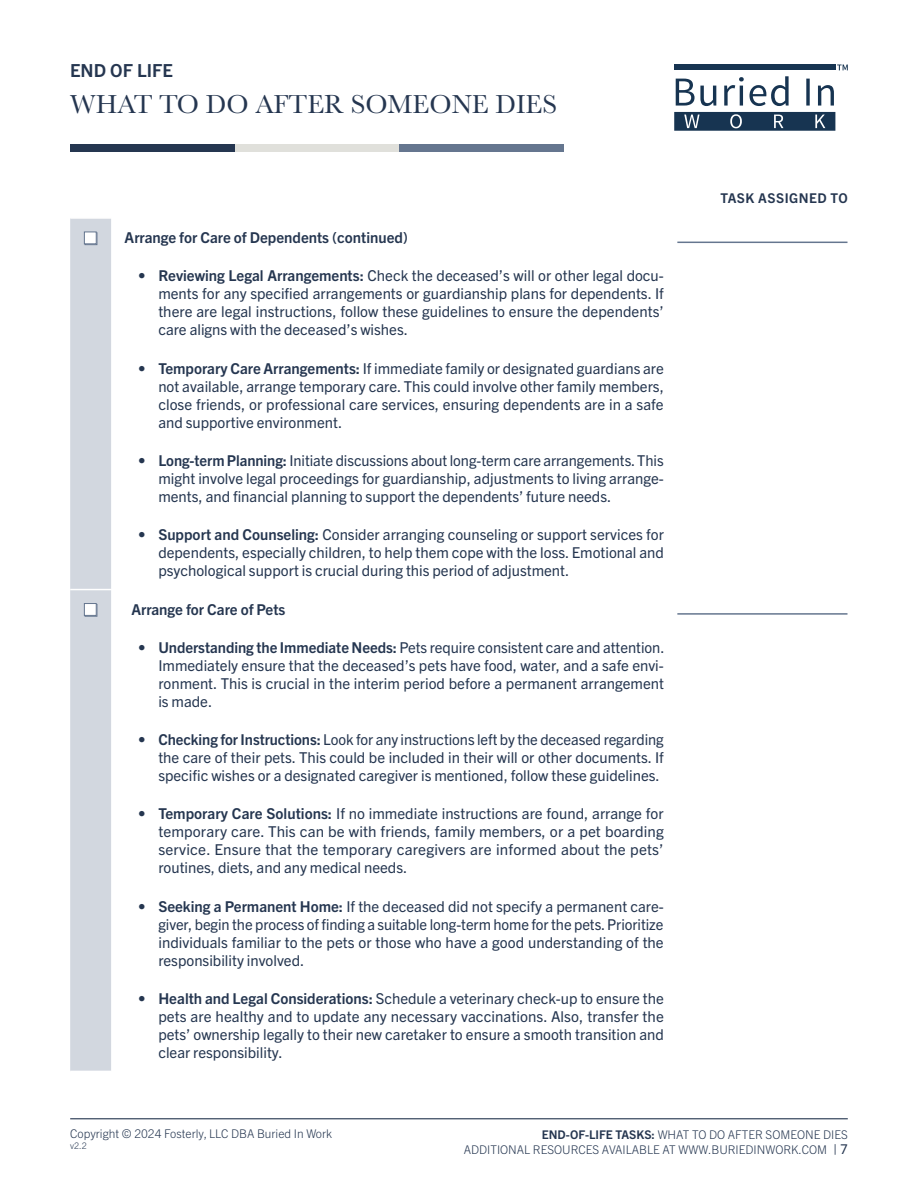
<style>
.page{position:relative;width:918px;height:1188px;background:#fff}
.page>*{position:absolute;margin:0;border:0;box-sizing:border-box;transform-origin:0 0}
.t1{font:27px "Baskerville";color:#253650}
.t2{font:700 18px "Trade Gothic Next LT Pro";color:#253650}
.t3{font:15px/18px "Trade Gothic Next LT Pro";color:#253650;text-align:justify}
.Checklist{font:700 15px "Trade Gothic Next LT Pro";color:#253650}
.Checklist-2{font:700 13.5px "Trade Gothic Next LT Pro";letter-spacing:.04em;color:#253650}
.t4{font:300 12px "Trade Gothic Next LT Pro";color:#253650}
.t5{font:300 9px "Trade Gothic Next LT Pro";color:#253650}
.s1{font-weight:700}
.s2{font-weight:400;font-size:13.5px}
</style>
<div class="page">
<hr style="left:70px;top:1118px;width:778px;height:1px;background:#253650">
<div style="left:70px;top:144px;width:165px;height:7px;background:#253650"></div>
<div style="left:235px;top:144px;width:165px;height:7px;background:#e0e0db"></div>
<div style="left:400px;top:144px;width:164px;height:7px;background:#65768f"></div>
<div style="left:674px;top:64px;width:161px;height:6px;background:#173451"></div>
<svg style="left:676px;top:76px;width:158px;height:30px"></svg>
<svg style="left:674px;top:112px;width:161px;height:19px;background:#2d4762"></svg>
<svg style="left:837px;top:65px;width:11px;height:5px"></svg>
<div style="left:70px;top:219px;width:41px;height:852px;background:#d2d7df"></div>
<hr style="left:70px;top:589px;width:41px;height:1px;background:#fff">
<svg style="left:85px;top:244px;width:12px;height:1px"></svg>
<div style="left:84px;top:231px;width:13px;height:13px;background:#fff;border:1px solid #65768f"></div>
<hr style="left:677px;top:242px;width:171px;height:1px;background:#65768f">
<div style="left:85px;top:604px;width:12px;height:13px;background:#8290a4"></div>
<div style="left:84px;top:603px;width:13px;height:13px;background:#fff;border:1px solid #65768f"></div>
<hr style="left:677px;top:613px;width:171px;height:2px;background:#65768f">
<p class="t2" style="left:70px;top:58px;width:104px">END OF LIFE</p>
<p class="t1" style="left:70px;top:87px;width:488px">WHAT TO DO AFTER SOMEONE DIES</p>
<p class="Checklist" style="left:125px;top:227px;width:285px">Arrange for Care of Dependents (continued)</p>
<p class="t3" style="left:158px;top:266px;width:507px;text-indent:-20px"><span class="s1">• Reviewing Legal Arrangements:</span> Check the deceased’s will or other legal docu&shy;ments for any specified arrangements or guardianship plans for dependents. If there are legal instructions, follow these guidelines to ensure the dependents’ care aligns with the deceased’s wishes.</p>
<p class="t3" style="left:158px;top:358px;width:507px;text-indent:-20px"><span class="s1">• Temporary Care Arrangements:</span> If immediate family or designated guardians are not available, arrange temporary care. This could involve other family members, close friends, or professional care services, ensuring dependents are in a safe and supportive environment.</p>
<p class="t3" style="left:158px;top:450px;width:507px;text-indent:-20px"><span class="s1">• Long-term Planning:</span> Initiate discussions about long-term care arrangements. This might involve legal proceedings for guardianship, adjustments to living arrange&shy;ments, and financial planning to support the dependents’ future needs.</p>
<p class="t3" style="left:158px;top:525px;width:507px;text-indent:-20px"><span class="s1">• Support and Counseling:</span> Consider arranging counseling or support services for dependents, especially children, to help them cope with the loss. Emotional and psychological support is crucial during this period of adjustment.</p>
<p class="Checklist" style="left:131px;top:599px;width:156px">Arrange for Care of Pets</p>
<p class="t3" style="left:158px;top:637px;width:508px;text-indent:-20px"><span class="s1">• Understanding the Immediate Needs:</span> Pets require consistent care and attention.<br>Immediately ensure that the deceased’s pets have food, water, and a safe envi&shy;ronment. This is crucial in the interim period before a permanent arrangement is made.</p>
<p class="t3" style="left:158px;top:730px;width:507px;text-indent:-20px"><span class="s1">• Checking for Instructions:</span> Look for any instructions left by the deceased regarding the care of their pets. This could be included in their will or other documents. If specific wishes or a designated caregiver is mentioned, follow these guidelines.</p>
<p class="t3" style="left:158px;top:804px;width:507px;text-indent:-20px"><span class="s1">• Temporary Care Solutions:</span> If no immediate instructions are found, arrange for temporary care. This can be with friends, family members, or a pet boarding service. Ensure that the temporary caregivers are informed about the pets’ routines, diets, and any medical needs.</p>
<p class="t3" style="left:158px;top:896px;width:507px;text-indent:-20px"><span class="s1">• Seeking a Permanent Home:</span> If the deceased did not specify a permanent care&shy;giver, begin the process of finding a suitable long-term home for the pets. Prioritize individuals familiar to the pets or those who have a good understanding of the responsibility involved.</p>
<p class="t3" style="left:158px;top:988px;width:507px;text-indent:-20px"><span class="s1">• Health and Legal Considerations:</span> Schedule a veterinary check-up to ensure the pets are healthy and to update any necessary vaccinations. Also, transfer the pets’ ownership legally to their new caretaker to ensure a smooth transition and clear responsibility.</p>
<p class="Checklist-2" style="left:720px;top:189px;width:129px">TASK ASSIGNED TO</p>
<p class="t4" style="left:70px;top:1125px;width:263px">Copyright © 2024 Fosterly, LLC DBA Buried In Work</p>
<p class="t5" style="left:70px;top:1139px;width:18px">v2.2</p>
<p class="t4" style="left:542px;top:1126px;width:307px"><span class="s1">END-OF-LIFE TASKS:</span> WHAT TO DO AFTER SOMEONE DIES</p>
<p class="t4" style="left:464px;top:1141px;width:386px">ADDITIONAL RESOURCES AVAILABLE AT WWW.BURIEDINWORK.COM <span class="s2">| 7</span></p>
</div>
